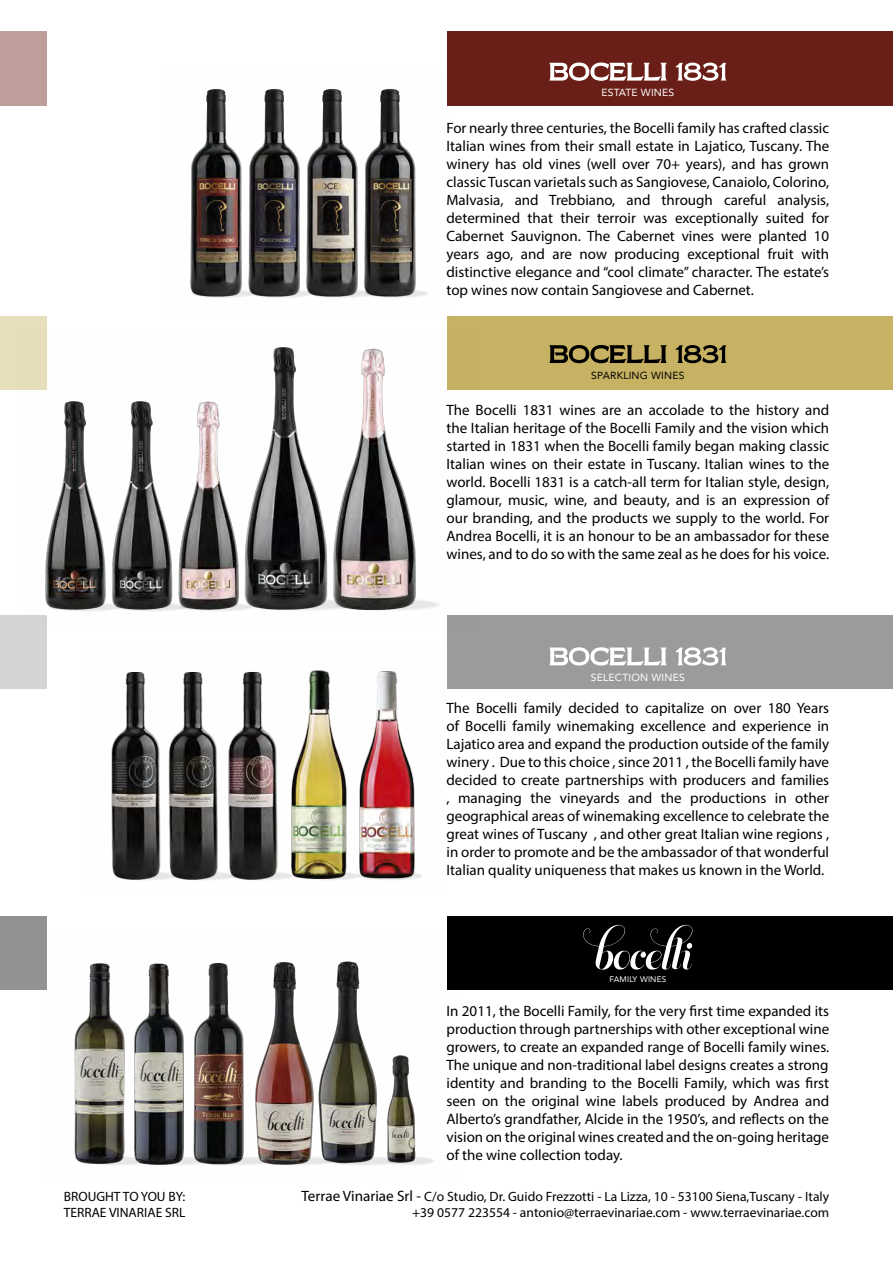
<style>
.page{position:relative;width:893px;height:1263px;background:#fff}
.page>*{position:absolute;margin:0;border:0;box-sizing:border-box;transform-origin:0 0}
.t1{font:15px/18px "Myriad Pro";color:#000;text-align:justify}
.t2{font:13.5px/16.2px "Myriad Pro";color:#000}
.t3{font:10.35px "Avenir";letter-spacing:.02em;color:#fff}
.t4{font:10.35px "Avenir";letter-spacing:.02em;color:#000}
.t5{font:8.1px "Avenir";letter-spacing:.02em;color:#fff}
.s1{font-size:15px}
</style>
<div class="page">
<div style="left:447px;top:317px;width:446px;height:73px;background:#c7b263"></div>
<div style="left:447px;top:615px;width:446px;height:73px;background:#9c9b9b"></div>
<div style="left:447px;top:916px;width:446px;height:74px;background:#000"></div>
<img style="left:190px;top:89px;width:260px;height:228px">
<img style="left:45px;top:347px;width:394px;height:264px">
<img style="left:111px;top:670px;width:311px;height:210px">
<img style="left:74px;top:961px;width:360px;height:204px">
<div style="left:447px;top:31px;width:446px;height:75px;background:#691e17"></div>
<svg style="left:549px;top:63px;width:118px;height:18px"></svg>
<svg style="left:676px;top:63px;width:50px;height:18px"></svg>
<svg style="left:549px;top:647px;width:118px;height:19px"></svg>
<svg style="left:676px;top:647px;width:50px;height:19px"></svg>
<svg style="left:583px;top:925px;width:109px;height:45px"></svg>
<div style="left:0;top:317px;width:47px;height:73px;background:#e7debc"></div>
<div style="left:0;top:615px;width:47px;height:73px;background:#d4d4d4"></div>
<div style="left:0;top:916px;width:47px;height:74px;background:#929292"></div>
<div style="left:0;top:31px;width:47px;height:75px;background:#be9e9b"></div>
<svg style="left:549px;top:345px;width:118px;height:18px"></svg>
<svg style="left:676px;top:345px;width:50px;height:18px"></svg>
<p class="t3" style="left:601px;top:84px;width:74px">ESTATE WINES</p>
<p class="t1" style="left:446px;top:119px;width:384px">For nearly three centuries, the Bocelli family has crafted classic Italian wines from their small estate in Lajatico, Tuscany. The winery has old vines (well over 70+ years), and has grown classic Tuscan varietals such as Sangiovese, Canaiolo, Colorino, Malvasia, and Trebbiano, and through careful analysis, determined that their terroir was exceptionally suited for Cabernet Sauvignon. The Cabernet vines were planted 10 years ago, and are now producing exceptional fruit with distinctive elegance and “cool climate” character. The estate’s top wines now contain Sangiovese and Cabernet.</p>
<p class="t4" style="left:591px;top:367px;width:95px">SPARKLING WINES</p>
<p class="t1" style="left:446px;top:401px;width:384px">The Bocelli 1831 wines are an accolade to the history and the Italian heritage of the Bocelli Family and the vision which started in 1831 when the Bocelli family began making classic Italian wines on their estate in Tuscany. Italian wines to the world. Bocelli 1831 is a catch-all term for Italian style, design, glamour, music, wine, and beauty, and is an expression of our branding, and the products we supply to the world. For Andrea Bocelli, it is an honour to be an ambassador for these wines, and to do so with the same zeal as he does for his voice.</p>
<p class="t3" style="left:591px;top:669px;width:95px">SELECTION WINES</p>
<p class="t1" style="left:446px;top:698px;width:384px">The Bocelli family decided to capitalize on over 180 Years of Bocelli family winemaking excellence and experience in Lajatico area and expand the production outside of the family winery . Due to this choice , since 2011 , the Bocelli family have decided to create partnerships with producers and families , managing the vineyards and the productions in other geographical areas of winemaking excellence to celebrate the great wines of Tuscany , and other great Italian wine regions , in order to promote and be the ambassador of that wonderful Italian quality uniqueness that makes us known in the World.</p>
<p class="t5" style="left:609px;top:973px;width:58px">FAMILY WINES</p>
<p class="t1" style="left:446px;top:1002px;width:384px">In 2011, the Bocelli Family, for the very first time expanded its production through partnerships with other exceptional wine growers, to create an expanded range of Bocelli family wines.<br>The unique and non-traditional label designs creates a strong identity and branding to the Bocelli Family, which was first seen on the original wine labels produced by Andrea and Alberto’s grandfather, Alcide in the 1950’s, and reflects on the vision on the original wines created and the on-going heritage of the wine collection today.</p>
<p class="t2" style="left:64px;top:1188px;width:123px">BROUGHT TO YOU BY:<br>TERRAE VINARIAE SRL</p>
<p class="t2" style="left:301px;top:1188px;width:529px;text-align:right"><span class="s1">Terrae Vinariae Srl -</span> C/o Studio, Dr. Guido Frezzotti - La Lizza, 10 - 53100 Siena,Tuscany - Italy +39 0577 223554 - antonio@terraevinariae.com - www.terraevinariae.com</p>
</div>
